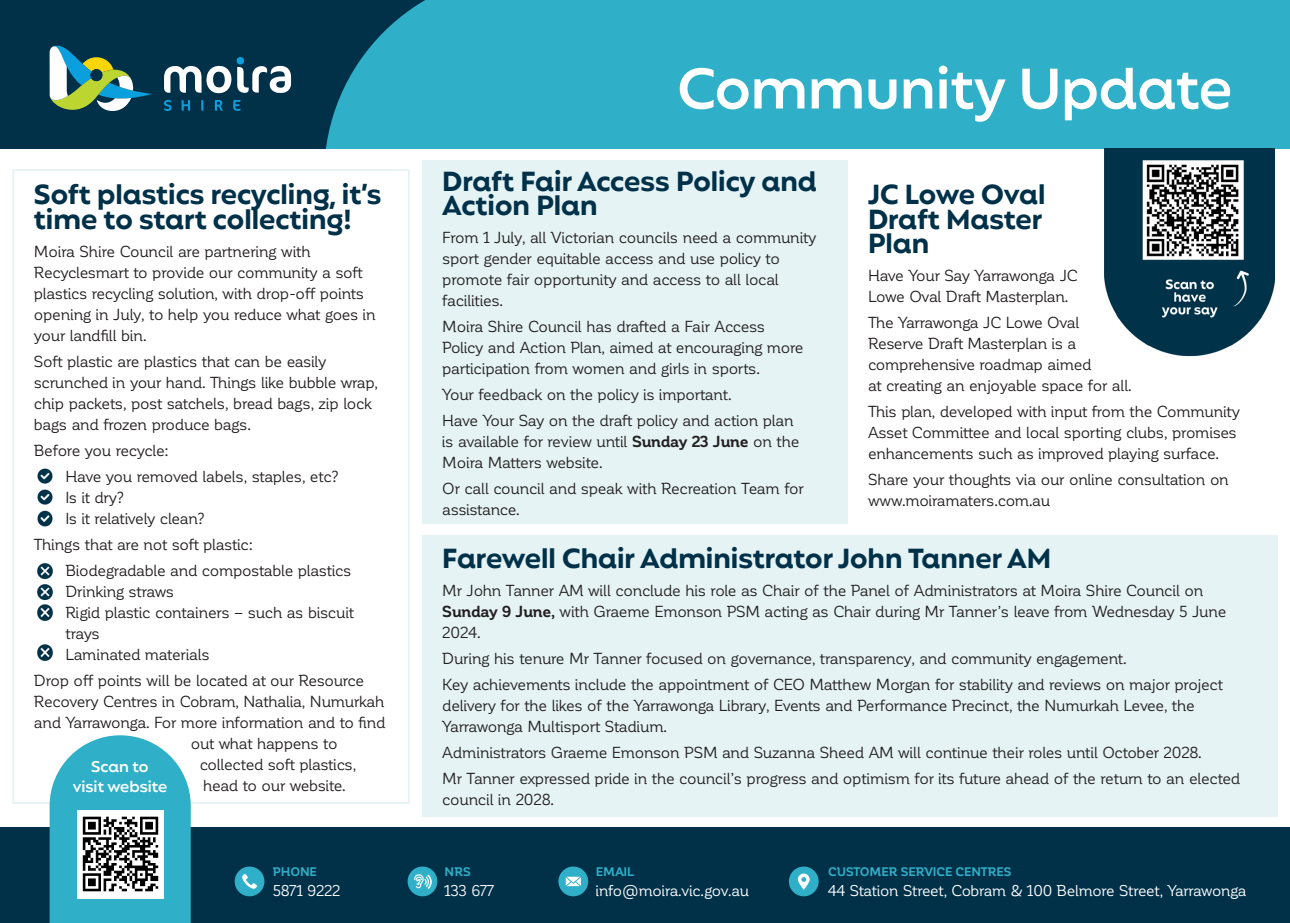
<style>
.page{position:relative;width:1290px;height:923px;background:#fff}
.page>*{position:absolute;margin:0;border:0;box-sizing:border-box;transform-origin:0 0}
.t1{font:600 57.75px "Mangueira";color:#fff}
.Heading{font:700 28px/24.5px "Mangueira";color:#003149}
.Body{font:15.75px/21px "Corporative";letter-spacing:-.02em;color:#231f20}
.t2{font:600 15.75px "Mangueira";color:#fff}
.t3{font:15.4px "Corporative";letter-spacing:-.015em;color:#fff}
.t4{font:700 12.25px "Corporative";letter-spacing:-.005em;color:#2fafc8}
.s1{font-weight:700}
</style>
<div class="page">
<div style="left:0;top:0;width:1290px;height:149px;background:#003149"></div>
<div style="left:326px;top:0;width:964px;height:149px;background:#2fafc8"></div>
<svg style="left:164px;top:66px;width:127px;height:27px"></svg>
<div style="left:236px;top:57px;width:8px;height:8px;background:#0ba0dd;border-radius:50%"></div>
<svg style="left:215px;top:100px;width:8px;height:11px"></svg>
<svg style="left:182px;top:100px;width:8px;height:11px"></svg>
<svg style="left:233px;top:100px;width:8px;height:11px"></svg>
<svg style="left:164px;top:100px;width:7px;height:11px"></svg>
<svg style="left:201px;top:100px;width:2px;height:11px"></svg>
<svg style="left:50px;top:45px;width:102px;height:66px"></svg>
<div style="left:12px;top:169px;width:398px;height:635px;border:2px solid #e5f3f5"></div>
<img style="left:37px;top:468px;width:16px;height:59px">
<img style="left:37px;top:563px;width:16px;height:38px">
<img style="left:37px;top:604px;width:16px;height:18px">
<img style="left:37px;top:644px;width:16px;height:18px">
<div style="left:0;top:827px;width:1290px;height:96px;background:#003149"></div>
<svg style="left:408px;top:866px;width:29px;height:30px"></svg>
<svg style="left:558px;top:866px;width:30px;height:30px"></svg>
<svg style="left:789px;top:866px;width:30px;height:30px"></svg>
<svg style="left:235px;top:866px;width:29px;height:30px"></svg>
<img style="left:1104px;top:149px;width:170px;height:208px">
<svg style="left:50px;top:735px;width:141px;height:188px;background:#48b8ce"></svg>
<img style="left:77px;top:810px;width:86px;height:88px">
<div style="left:422px;top:160px;width:426px;height:364px;background:#e5f3f5"></div>
<div style="left:422px;top:535px;width:855px;height:281px;background:#e5f3f5"></div>
<p class="Heading" style="left:34px;top:185px;width:349px">Soft plastics recycling, it’s time to start collecting!</p>
<p class="Body" style="left:34px;top:241px;width:343px">Moira Shire Council are partnering with Recyclesmart to provide our community a soft plastics recycling solution, with drop-off points opening in July, to help you reduce what goes in your landfill bin.</p>
<p class="Body" style="left:34px;top:351px;width:345px">Soft plastic are plastics that can be easily scrunched in your hand. Things like bubble wrap, chip packets, post satchels, bread bags, zip lock bags and frozen produce bags.</p>
<p class="Body" style="left:34px;top:440px;width:136px">Before you recycle:</p>
<p class="Body" style="left:34px;top:466px;width:307px">• Have you removed labels, staples, etc?</p>
<p class="Body" style="left:34px;top:487px;width:92px">• Is it dry?</p>
<p class="Body" style="left:34px;top:508px;width:173px">• Is it relatively clean?</p>
<p class="Body" style="left:34px;top:534px;width:220px">Things that are not soft plastic:</p>
<p class="Body" style="left:34px;top:560px;width:319px">• Biodegradable and compostable plastics</p>
<p class="Body" style="left:34px;top:581px;width:142px">• Drinking straws</p>
<p class="Body" style="left:65px;top:602px;width:290px;text-indent:-32px">• Rigid plastic containers – such as biscuit trays</p>
<p class="Body" style="left:34px;top:644px;width:177px">• Laminated materials</p>
<p class="Body" style="left:34px;top:670px;width:332px">Drop off points will be located at our Resource</p>
<p class="Body" style="left:34px;top:691px;width:352px">Recovery Centres in Cobram, Nathalia, Numurkah</p>
<p class="Body" style="left:34px;top:712px;width:353px">and Yarrawonga. For more information and to find</p>
<p class="Body" style="left:191px;top:733px;width:148px">out what happens to</p>
<p class="Body" style="left:200px;top:754px;width:158px">collected soft plastics,</p>
<p class="Body" style="left:203px;top:775px;width:144px">head to our website.</p>
<p class="t2" style="left:91px;top:756px;width:59px">Scan to</p>
<p class="t2" style="left:73px;top:776px;width:96px">visit website</p>
<p class="t4" style="left:273px;top:865px;width:45px">PHONE</p>
<p class="t3" style="left:273px;top:882px;width:69px">5871 9222</p>
<p class="t1" style="left:677px;top:50px;width:556px">Community Update</p>
<p class="Heading" style="left:442px;top:171px;width:376px">Draft Fair Access Policy and<br>Action Plan</p>
<p class="Body" style="left:442px;top:227px;width:376px">From 1 July, all Victorian councils need a community sport gender equitable access and use policy to promote fair opportunity and access to all local facilities.</p>
<p class="Body" style="left:442px;top:316px;width:363px">Moira Shire Council has drafted a Fair Access<br>Policy and Action Plan, aimed at encouraging more participation from women and girls in sports.</p>
<p class="Body" style="left:442px;top:384px;width:291px">Your feedback on the policy is important.</p>
<p class="Body" style="left:442px;top:410px;width:359px">Have Your Say on the draft policy and action plan is available for review until <span class="s1">Sunday 23 June</span> on the<br>Moira Matters website.</p>
<p class="Body" style="left:442px;top:478px;width:363px">Or call council and speak with Recreation Team for assistance.</p>
<p class="Heading" style="left:442px;top:548px;width:610px">Farewell Chair Administrator John Tanner AM</p>
<p class="Body" style="left:442px;top:580px;width:785px">Mr John Tanner AM will conclude his role as Chair of the Panel of Administrators at Moira Shire Council on<br><span class="s1">Sunday 9 June,</span> with Graeme Emonson PSM acting as Chair during Mr Tanner’s leave from Wednesday 5 June<br>2024.</p>
<p class="Body" style="left:442px;top:648px;width:686px">During his tenure Mr Tanner focused on governance, transparency, and community engagement.</p>
<p class="Body" style="left:442px;top:674px;width:782px">Key achievements include the appointment of CEO Matthew Morgan for stability and reviews on major project delivery for the likes of the Yarrawonga Library, Events and Performance Precinct, the Numurkah Levee, the<br>Yarrawonga Multisport Stadium.</p>
<p class="Body" style="left:442px;top:742px;width:761px">Administrators Graeme Emonson PSM and Suzanna Sheed AM will continue their roles until October 2028.</p>
<p class="Body" style="left:442px;top:768px;width:799px">Mr Tanner expressed pride in the council’s progress and optimism for its future ahead of the return to an elected council in 2028.</p>
<p class="Heading" style="left:868px;top:185px;width:179px">JC Lowe Oval<br>Draft Master<br>Plan</p>
<p class="Body" style="left:868px;top:265px;width:211px">Have Your Say Yarrawonga JC<br>Lowe Oval Draft Masterplan.</p>
<p class="Body" style="left:868px;top:312px;width:265px">The Yarrawonga JC Lowe Oval<br>Reserve Draft Masterplan is a comprehensive roadmap aimed<br>at creating an enjoyable space for all.</p>
<p class="Body" style="left:868px;top:401px;width:373px">This plan, developed with input from the Community<br>Asset Committee and local sporting clubs, promises enhancements such as improved playing surface.</p>
<p class="Body" style="left:868px;top:469px;width:362px">Share your thoughts via our online consultation on www.moiramaters.com.au</p>
<p class="t4" style="left:445px;top:865px;width:28px">NRS</p>
<p class="t3" style="left:444px;top:882px;width:51px">133 677</p>
<p class="t4" style="left:596px;top:865px;width:40px">EMAIL</p>
<p class="t3" style="left:596px;top:882px;width:155px">info@moira.vic.gov.au</p>
<p class="t4" style="left:828px;top:865px;width:185px">CUSTOMER SERVICE CENTRES</p>
<p class="t3" style="left:828px;top:882px;width:420px">44 Station Street, Cobram &amp; 100 Belmore Street, Yarrawonga</p>
</div>
